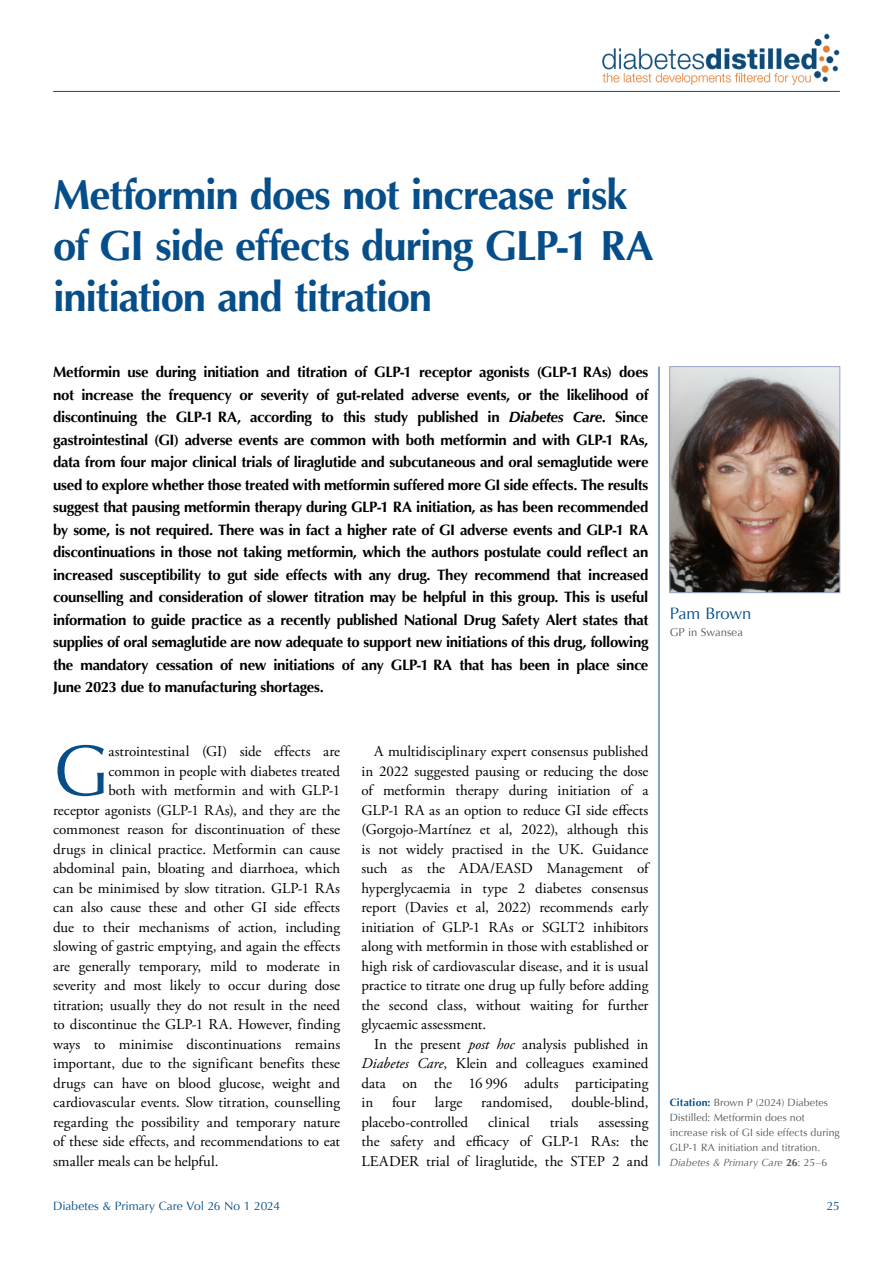
<style>
.page{position:relative;width:893px;height:1263px;background:#fff}
.page>*{position:absolute;margin:0;border:0;box-sizing:border-box;transform-origin:0 0}
.t1{font:72px "Optima";color:#054e8a}
.t2{font:700 42px/51px "Optima";letter-spacing:-.03em;color:#054e8a}
.t3{font:16.5px "Optima";letter-spacing:-.015em;color:#054e8a}
.t4{font:15px/19.5px "Adobe Garamond Pro";color:#000;text-align:justify}
.t5{font:700 15px/22.5px "Optima";letter-spacing:-.025em;color:#000;text-align:justify}
.t6{font:12px "Optima";color:#054e8a}
.t7{font:11.25px "Optima";color:#575756}
.t8{font:10.5px/15px "Optima";letter-spacing:.005em;color:#575756}
.s1{font-style:italic}
.s2{font-weight:700;color:#054e8a}
.s3{font-weight:700}
</style>
<div class="page">
<hr style="left:53px;top:91px;width:787px;height:1px;background:#054e8a">
<img style="left:602px;top:34px;width:238px;height:51px">
<hr style="left:659px;top:367px;width:1px;height:799px;background:#054e8a">
<img style="left:671px;top:368px;width:167px;height:223px">
<div style="left:669px;top:366px;width:171px;height:227px;border:1px solid #9ba5c8"></div>
<h2 class="t2" style="left:53px;top:170px;width:602px">Metformin does not increase risk of GI side effects during GLP-1 RA initiation and titration</h2>
<p class="t5" style="left:53px;top:361px;width:597px">Metformin use during initiation and titration of GLP-1 receptor agonists (GLP-1 RAs) does not increase the frequency or severity of gut-related adverse events, or the likelihood of discontinuing the GLP-1 RA, according to this study published in <span class="s1">Diabetes Care</span>. Since gastrointestinal (GI) adverse events are common with both metformin and with GLP-1 RAs, data from four major clinical trials of liraglutide and subcutaneous and oral semaglutide were used to explore whether those treated with metformin suffered more GI side effects. The results suggest that pausing metformin therapy during GLP-1 RA initiation, as has been recommended by some, is not required. There was in fact a higher rate of GI adverse events and GLP-1 RA discontinuations in those not taking metformin, which the authors postulate could reflect an increased susceptibility to gut side effects with any drug. They recommend that increased counselling and consideration of slower titration may be helpful in this group. This is useful information to guide practice as a recently published National Drug Safety Alert states that supplies of oral semaglutide are now adequate to support new initiations of this drug, following the mandatory cessation of new initiations of any GLP-1 RA that has been in place since June 2023 due to manufacturing shortages.</p>
<h1 class="t1" style="left:53px;top:729px;width:57px">G</h1>
<p class="t4" style="left:108px;top:742px;width:233px">astrointestinal (GI) side effects are</p>
<p class="t4" style="left:108px;top:762px;width:233px">common in people with diabetes treated</p>
<p class="t4" style="left:108px;top:781px;width:233px">both with metformin and with GLP-1</p>
<p class="t4" style="left:53px;top:801px;width:288px">receptor agonists (GLP-1 RAs), and they are the</p>
<p class="t4" style="left:53px;top:820px;width:289px">commonest reason for discontinuation of these</p>
<p class="t4" style="left:53px;top:840px;width:288px">drugs in clinical practice. Metformin can cause</p>
<p class="t4" style="left:53px;top:859px;width:289px">abdominal pain, bloating and diarrhoea, which</p>
<p class="t4" style="left:53px;top:879px;width:288px">can be minimised by slow titration. GLP-1 RAs</p>
<p class="t4" style="left:53px;top:898px;width:288px">can also cause these and other GI side effects</p>
<p class="t4" style="left:53px;top:918px;width:288px">due to their mechanisms of action, including</p>
<p class="t4" style="left:53px;top:937px;width:289px">slowing of gastric emptying, and again the effects</p>
<p class="t4" style="left:53px;top:957px;width:289px">are generally temporary, mild to moderate in</p>
<p class="t4" style="left:53px;top:976px;width:289px">severity and most likely to occur during dose</p>
<p class="t4" style="left:53px;top:996px;width:288px">titration; usually they do not result in the need</p>
<p class="t4" style="left:53px;top:1015px;width:288px">to discontinue the GLP-1 RA. However, finding</p>
<p class="t4" style="left:53px;top:1035px;width:289px">ways to minimise discontinuations remains</p>
<p class="t4" style="left:53px;top:1054px;width:288px">important, due to the significant benefits these</p>
<p class="t4" style="left:53px;top:1074px;width:288px">drugs can have on blood glucose, weight and</p>
<p class="t4" style="left:53px;top:1093px;width:289px">cardiovascular events. Slow titration, counselling</p>
<p class="t4" style="left:53px;top:1113px;width:289px">regarding the possibility and temporary nature</p>
<p class="t4" style="left:53px;top:1132px;width:289px">of these side effects, and recommendations to eat</p>
<p class="t4" style="left:53px;top:1152px;width:167px">smaller meals can be helpful.</p>
<p class="t4" style="left:361px;top:742px;width:289px;text-indent:13px">A multidisciplinary expert consensus published in 2022 suggested pausing or reducing the dose of metformin therapy during initiation of a GLP-1 RA as an option to reduce GI side effects (Gorgojo-Martínez et al, 2022), although this is not widely practised in the UK. Guidance such as the ADA/EASD Management of hyperglycaemia in type 2 diabetes consensus report (Davies et al, 2022) recommends early initiation of GLP-1 RAs or SGLT2 inhibitors along with metformin in those with established or high risk of cardiovascular disease, and it is usual practice to titrate one drug up fully before adding the second class, without waiting for further glycaemic assessment.</p>
<p class="t4" style="left:361px;top:1035px;width:289px;text-indent:13px">In the present <span class="s1">post hoc</span> analysis published in <span class="s1">Diabetes Care</span>, Klein and colleagues examined data on the 16 996 adults participating in</p>
<p class="t4" style="left:392px;top:1093px;width:26px">four</p>
<p class="t4" style="left:435px;top:1093px;width:29px">large</p>
<p class="t4" style="left:481px;top:1093px;width:73px">randomised,</p>
<p class="t4" style="left:571px;top:1093px;width:79px">double-blind,</p>
<p class="t4" style="left:361px;top:1113px;width:108px">placebo-controlled</p>
<p class="t4" style="left:488px;top:1113px;width:43px">clinical</p>
<p class="t4" style="left:550px;top:1113px;width:30px">trials</p>
<p class="t4" style="left:361px;top:1113px;width:289px;text-indent:237px">assessing the safety and efficacy of GLP-1 RAs: the LEADER trial of liraglutide, the STEP 2 and</p>
<p class="t3" style="left:670px;top:603px;width:83px">Pam Brown</p>
<p class="t7" style="left:670px;top:626px;width:75px">GP in Swansea</p>
<p class="t8" style="left:670px;top:1095px;width:172px"><span class="s2">Citation:</span> Brown P (2024) Diabetes Distilled: Metformin does not increase risk of GI side effects during GLP-1 RA initiation and titration.<br><span class="s1">Diabetes &amp; Primary Care</span> <span class="s3">26</span>: 25–6</p>
<p class="t6" style="left:53px;top:1199px;width:228px">Diabetes &amp; Primary Care Vol 26 No 1 2024</p>
<p class="t6" style="left:827px;top:1199px;width:15px">25</p>
</div>
